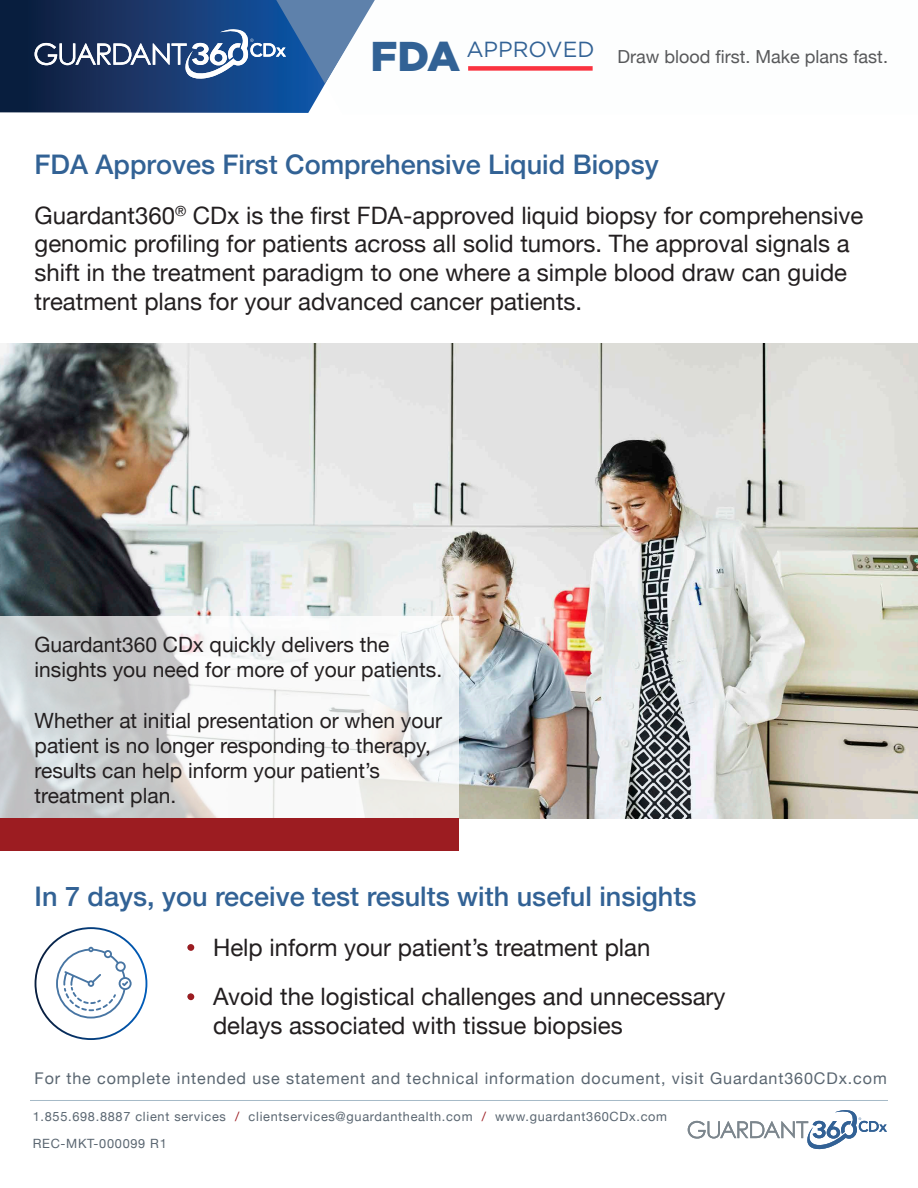
<style>
.page{position:relative;width:918px;height:1188px;background:#fff}
.page>*{position:absolute;margin:0;border:0;box-sizing:border-box;transform-origin:0 0}
.t1{font:900 41.7px "Gotham";color:#326295}
.t2{font:500 27px "Helvetica Neue";color:#326295}
.t3{font:24px/28.8px "Helvetica Neue";color:#231f20}
.t4{font:21.9px "Gotham";color:#326295}
.t5{font:21px "Helvetica Neue";color:#231f20}
.t6{font:18px "Helvetica Neue";color:#58595b}
.t7{font:16.2px "Helvetica Neue";letter-spacing:.055em;color:#5a6671}
.t8{font:12.75px "Helvetica Neue";letter-spacing:.055em;color:#5a6671}
.s1{color:#9c1c21}
</style>
<div class="page">
<svg style="left:0;top:0;width:375px;height:113px;background:#3c5a86"></svg>
<img style="left:0;top:344px;width:918px;height:475px">
<div style="left:468px;top:66px;width:125px;height:5px;background:#fa3340"></div>
<svg style="left:0;top:616px;width:459px;height:202px"></svg>
<div style="left:0;top:818px;width:459px;height:33px;background:#9c1c21"></div>
<div style="left:188px;top:944px;width:6px;height:7px;background:#9c1c21;border-radius:50%"></div>
<div style="left:188px;top:993px;width:6px;height:7px;background:#9c1c21;border-radius:50%"></div>
<hr style="left:30px;top:1100px;width:858px;height:1px;background:#a6bac7">
<svg style="left:688px;top:1110px;width:199px;height:39px"></svg>
<svg style="left:35px;top:927px;width:112px;height:113px"></svg>
<p class="t1" style="left:370px;top:27px;width:91px">FDA</p>
<p class="t4" style="left:466px;top:36px;width:130px">APPROVED</p>
<p class="t6" style="left:618px;top:43px;width:272px">Draw blood first. Make plans fast.</p>
<p class="t2" style="left:35px;top:142px;width:626px">FDA Approves First Comprehensive Liquid Biopsy</p>
<p class="t3" style="left:35px;top:202px;width:830px">Guardant360<sup>®</sup> CDx is the first FDA-approved liquid biopsy for comprehensive genomic profiling for patients across all solid tumors. The approval signals a shift in the treatment paradigm to one where a simple blood draw can guide treatment plans for your advanced cancer patients.</p>
<p class="t5" style="left:35px;top:629px;width:356px">Guardant360 CDx quickly delivers the</p>
<p class="t5" style="left:35px;top:655px;width:409px">insights you need for more of your patients.</p>
<p class="t5" style="left:35px;top:705px;width:409px">Whether at initial presentation or when your</p>
<p class="t5" style="left:35px;top:730px;width:398px">patient is no longer responding to therapy,</p>
<p class="t5" style="left:35px;top:755px;width:347px">results can help inform your patient’s</p>
<p class="t5" style="left:35px;top:781px;width:143px">treatment plan.</p>
<p class="t2" style="left:35px;top:875px;width:663px">In 7 days, you receive test results with useful insights</p>
<p class="t3" style="left:186px;top:935px;width:466px">• Help inform your patient’s treatment plan</p>
<p class="t3" style="left:213px;top:983px;width:514px;text-indent:-27px">• Avoid the logistical challenges and unnecessary delays associated with tissue biopsies</p>
<p class="t7" style="left:35px;top:1067px;width:854px">For the complete intended use statement and technical information document, visit Guardant360CDx.com</p>
<p class="t8" style="left:33px;top:1107px;width:636px">1.855.698.8887 client services <span class="s1">/</span> clientservices@guardanthealth.com <span class="s1">/</span> www.guardant360CDx.com</p>
<p class="t8" style="left:33px;top:1135px;width:136px">REC-MKT-000099 R1</p>
</div>
